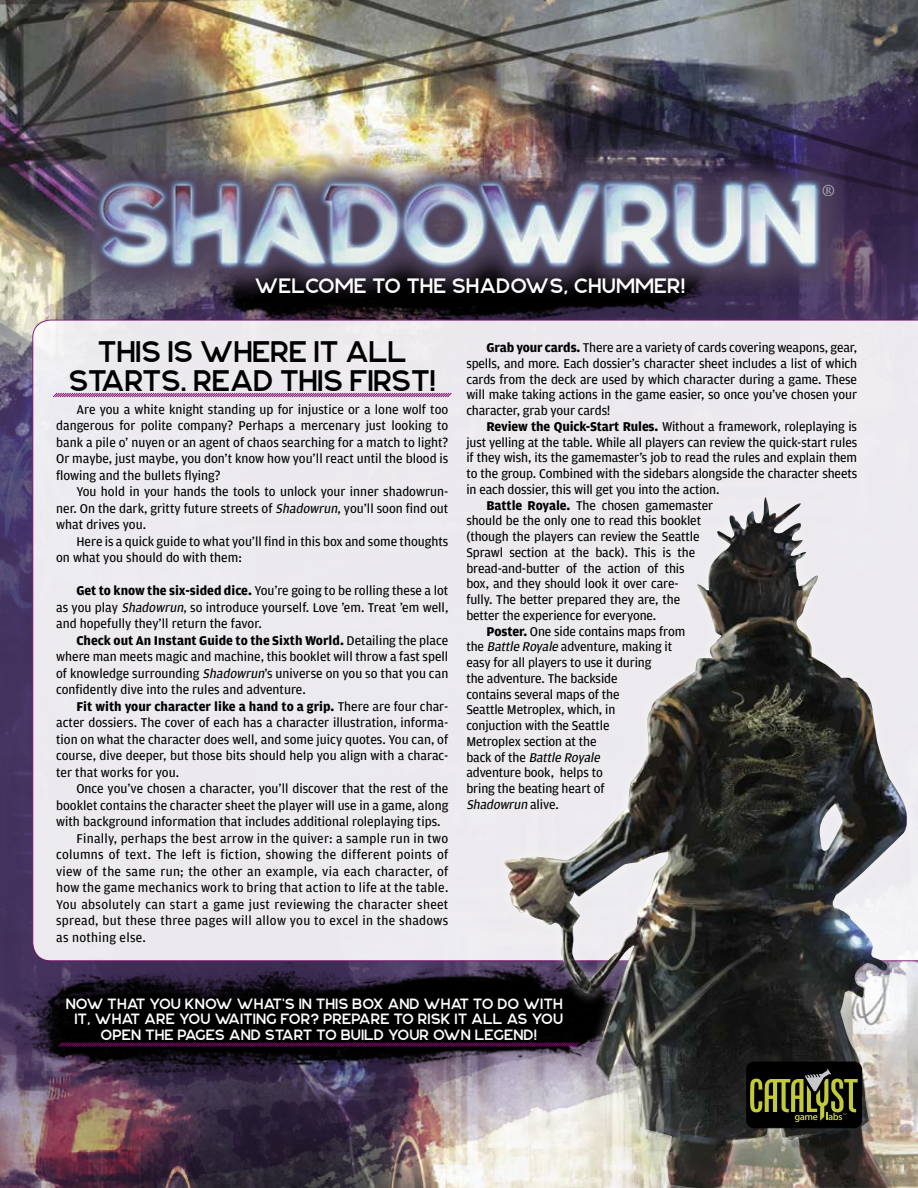
<style>
.page{position:relative;width:918px;height:1188px;background:#fff}
.page>*{position:absolute;margin:0;border:0;box-sizing:border-box;transform-origin:0 0}
.t1{font:30px/28.5px "Njord";letter-spacing:-.02em;color:#000;text-align:center}
.t2{font:21px "Njord";color:#fff}
.t3{font:15.75px "Sabon LT Std";color:#fff}
.t4{font:15px/15.8px "Njord";color:#fff;text-align:center}
.t5{font:13.5px/16.5px "Amplitude";letter-spacing:-.005em;color:#000;text-align:justify}
.t6{font:13.5px "Amplitude";letter-spacing:.02em;color:#000}
.t7{font:italic 13.5px "Amplitude";color:#000}
.s1{font-style:italic}
.s2{font-weight:700}
.s3{font-style:normal}
</style>
<div class="page">
<img style="left:0;top:0;width:918px;height:27px">
<img style="left:0;top:27px;width:918px;height:1161px">
<img style="left:202px;top:302px;width:526px;height:17px">
<img style="left:13px;top:952px;width:480px;height:131px">
<img style="left:27px;top:155px;width:864px;height:141px">
<div style="left:70px;top:152px;width:784px;height:150px;background:#51455e;opacity:.95"></div>
<div style="left:32px;top:319px;width:886px;height:643px;background:#ebeaee"></div>
<svg style="left:52px;top:392px;width:401px;height:6px;background:#bf90b9"></svg>
<svg style="left:57px;top:1041px;width:436px;height:7px;background:#2c0425"></svg>
<div style="left:493px;top:487px;width:425px;height:701px;background:#fff;opacity:.5"></div>
<img style="left:504px;top:511px;width:405px;height:677px">
<div style="left:747px;top:1062px;width:115px;height:66px;background:#000;border-radius:8px"></div>
<div style="left:746px;top:1062px;width:116px;height:66px;border:1px solid #000;border-radius:8px"></div>
<svg style="left:750px;top:1069px;width:108px;height:53px"></svg>
<h2 class="t2" style="left:254px;top:273px;width:432px">WELCOME TO THE SHADOWS, CHUMMER!</h2>
<p class="t3" style="left:822px;top:181px;width:14px">®</p>
<h1 class="t1" style="left:68px;top:336px;width:369px">THIS IS WHERE IT ALL<br>STARTS. READ THIS FIRST!</h1>
<p class="t5" style="left:56px;top:401px;width:394px;text-indent:20px">Are you a white knight standing up for injustice or a lone wolf too dangerous for polite company? Perhaps a mercenary just looking to bank a pile o’ nuyen or an agent of chaos searching for a match to light?<br>Or maybe, just maybe, you don’t know how you’ll react until the blood is flowing and the bullets flying?</p>
<p class="t5" style="left:56px;top:484px;width:394px;text-indent:20px">You hold in your hands the tools to unlock your inner shadowrun&shy;ner. On the dark, gritty future streets of <span class="s1">Shadowrun</span>, you’ll soon find out what drives you.</p>
<p class="t5" style="left:56px;top:533px;width:394px;text-indent:20px">Here is a quick guide to what you’ll find in this box and some thoughts on what you should do with them:</p>
<p class="t5" style="left:56px;top:583px;width:394px;text-indent:20px"><span class="s2">Get to know the six-sided dice.</span> You’re going to be rolling these a lot as you play <span class="s1">Shadowrun</span>, so introduce yourself. Love ’em. Treat ’em well, and hopefully they’ll return the favor.</p>
<p class="t5" style="left:56px;top:632px;width:394px;text-indent:20px"><span class="s2">Check out An Instant Guide to the Sixth World.</span> Detailing the place where man meets magic and machine, this booklet will throw a fast spell of knowledge surrounding <span class="s1">Shadowrun</span>’s universe on you so that you can confidently dive into the rules and adventure.</p>
<p class="t5" style="left:56px;top:698px;width:394px;text-indent:20px"><span class="s2">Fit with your character like a hand to a grip.</span> There are four char&shy;acter dossiers. The cover of each has a character illustration, informa&shy;tion on what the character does well, and some juicy quotes. You can, of course, dive deeper, but those bits should help you align with a charac&shy;ter that works for you.</p>
<p class="t5" style="left:76px;top:781px;width:373px">Once you’ve chosen a character, you’ll discover that the rest of the</p>
<p class="t5" style="left:56px;top:797px;width:394px">booklet contains the character sheet the player will use in a game, along</p>
<p class="t5" style="left:56px;top:814px;width:386px">with background information that includes additional roleplaying tips.</p>
<p class="t6" style="left:76px;top:831px;width:373px">Finally, perhaps the best arrow in the quiver: a sample run in two</p>
<p class="t6" style="left:56px;top:847px;width:394px">columns of text. The left is fiction, showing the different points of</p>
<p class="t6" style="left:56px;top:864px;width:394px">view of the same run; the other an example, via each character, of</p>
<p class="t6" style="left:56px;top:880px;width:394px">how the game mechanics work to bring that action to life at the table.</p>
<p class="t6" style="left:56px;top:897px;width:394px">You absolutely can start a game just reviewing the character sheet</p>
<p class="t6" style="left:56px;top:913px;width:394px">spread, but these three pages will allow you to excel in the shadows</p>
<p class="t6" style="left:56px;top:930px;width:91px">as nothing else.</p>
<p class="t5" style="left:466px;top:340px;width:392px;line-height:15.8px;text-indent:20px"><span class="s2">Grab your cards.</span> There are a variety of cards covering weapons, gear, spells, and more. Each dossier’s character sheet includes a list of which cards from the deck are used by which character during a game. These will make taking actions in the game easier, so once you’ve chosen your character, grab your cards!</p>
<p class="t5" style="left:487px;top:418px;width:372px"><span class="s2">Review the Quick-Start Rules.</span> Without a framework, roleplaying is</p>
<p class="t5" style="left:466px;top:434px;width:392px">just yelling at the table. While all players can review the quick-start rules</p>
<p class="t5" style="left:466px;top:450px;width:392px">if they wish, its the gamemaster’s job to read the rules and explain them</p>
<p class="t5" style="left:466px;top:465px;width:392px">to the group. Combined with the sidebars alongside the character sheets</p>
<p class="t5" style="left:466px;top:481px;width:255px">in each dossier, this will get you into the action.</p>
<p class="t5" style="left:487px;top:497px;width:228px"><span class="s2">Battle Royale.</span> The chosen gamemaster</p>
<p class="t5" style="left:466px;top:513px;width:236px">should be the only one to read this booklet</p>
<p class="t5" style="left:466px;top:528px;width:235px">(though the players can review the Seattle</p>
<p class="t5" style="left:466px;top:544px;width:230px">Sprawl section at the back). This is the</p>
<p class="t5" style="left:466px;top:560px;width:220px">bread-and-butter of the action of this</p>
<p class="t5" style="left:466px;top:576px;width:214px">box, and they should look it over care-</p>
<p class="t5" style="left:466px;top:591px;width:215px">fully. The better prepared they are, the</p>
<p class="t5" style="left:466px;top:607px;width:191px">better the experience for everyone.</p>
<p class="t5" style="left:487px;top:623px;width:200px"><span class="s2">Poster.</span> One side contains maps from</p>
<p class="t5" style="left:466px;top:639px;width:207px">the <span class="s1">Battle Royale</span> adventure, making it</p>
<p class="t5" style="left:466px;top:654px;width:187px">easy for all players to use it during</p>
<p class="t5" style="left:466px;top:670px;width:153px">the adventure. The backside</p>
<p class="t5" style="left:466px;top:686px;width:155px">contains several maps of the</p>
<p class="t5" style="left:466px;top:702px;width:150px">Seattle Metroplex, which, in</p>
<p class="t5" style="left:466px;top:717px;width:145px">conjuction with the Seattle</p>
<p class="t5" style="left:466px;top:733px;width:132px">Metroplex section at the</p>
<p class="t7" style="left:466px;top:750px;width:138px"><span class="s3">b a c k o f t h e</span> Battle Royale</p>
<p class="t5" style="left:466px;top:765px;width:138px">adventure book, helps to</p>
<p class="t5" style="left:466px;top:780px;width:140px">bring the beating heart of</p>
<p class="t7" style="left:466px;top:797px;width:94px">Shadowrun <span class="s3">a l i v e .</span></p>
<p class="t4" style="left:66px;top:995px;width:499px">NOW THAT YOU KNOW WHAT’S IN THIS BOX AND WHAT TO DO WITH<br>IT, WHAT ARE YOU WAITING FOR? PREPARE TO RISK IT ALL AS YOU<br>OPEN THE PAGES AND START TO BUILD YOUR OWN LEGEND!</p>
</div>
